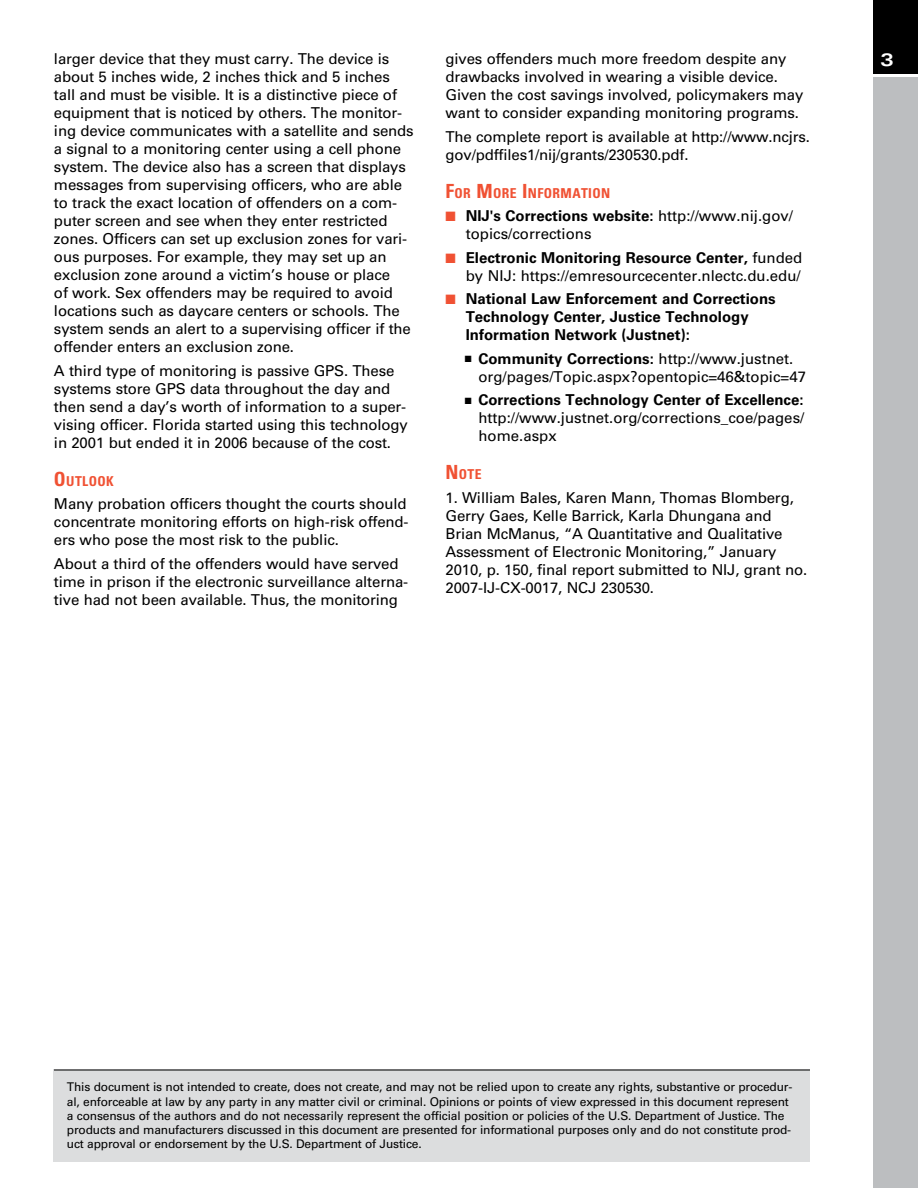
<style>
.page{position:relative;width:918px;height:1188px;background:#fff}
.page>*{position:absolute;margin:0;border:0;box-sizing:border-box;transform-origin:0 0}
.t1{font:700 expanded 18px "Univers LT Std";color:#fff}
.t2{font:15px/18px "Univers LT Std";letter-spacing:-.01em;color:#000}
.t3{font:700 15px/18px "Univers LT Std";color:#000}
.t4{font:700 condensed 13.65px "Univers LT Std";letter-spacing:.03em;color:#f05133}
.t5{font:12px/14.2px "Univers LT Std";letter-spacing:-.015em;color:#000}
.s1{font-size:19.5px}
.s2{color:#f05133}
.s3{font-weight:700}
</style>
<div class="page">
<div style="left:873px;top:77px;width:45px;height:1111px;background:#bcbec0"></div>
<div style="left:873px;top:0;width:45px;height:74px;background:#000"></div>
<div style="left:54px;top:1070px;width:756px;height:92px;background:#dcddde"></div>
<hr style="left:54px;top:1070px;width:756px;height:1px;background:#000">
<p class="t2" style="left:445px;top:50px;width:359px">gives offenders much more freedom despite any drawbacks involved in wearing a visible device.<br>Given the cost savings involved, policymakers may want to consider expanding monitoring programs.</p>
<p class="t2" style="left:445px;top:127px;width:366px">The complete report is available at http://www.ncjrs. gov/pdffiles1/nij/grants/230530.pdf.</p>
<h5 class="t4" style="left:445px;top:185px;width:166px"><span class="s1">F</span>OR <span class="s1">M</span>ORE <span class="s1">I</span>NFORMATION</h5>
<p class="t2" style="left:466px;top:207px;width:329px;text-indent:-20px"><span class="s2">■</span> <span class="s3">NIJ's Corrections website:</span> http://www.nij.gov/ topics/corrections</p>
<p class="t2" style="left:445px;top:249px;width:358px;text-align:right"><span class="s2">■</span> <span class="s3">Electronic Monitoring Resource Center,</span> funded by NIJ: https://emresourcecenter.nlectc.du.edu/</p>
<p class="t3" style="left:466px;top:290px;width:312px;text-indent:-20px"><span class="s2">■</span> National Law Enforcement and Corrections<br>Technology Center, Justice Technology<br>Information Network (Justnet):</p>
<p class="t2" style="left:478px;top:349px;width:329px;text-indent:-13px">■ <span class="s3">Community Corrections:</span> http://www.justnet. org/pages/Topic.aspx?opentopic=46&amp;topic=47</p>
<h5 class="t3" style="left:465px;top:391px;width:340px">■ Corrections Technology Center of Excellence:</h5>
<p class="t2" style="left:478px;top:409px;width:327px">http://www.justnet.org/corrections_coe/pages/ home.aspx</p>
<h5 class="t4" style="left:445px;top:466px;width:38px"><span class="s1">N</span>OTE</h5>
<p class="t2" style="left:445px;top:489px;width:363px">1. William Bales, Karen Mann, Thomas Blomberg, Gerry Gaes, Kelle Barrick, Karla Dhungana and Brian McManus, “A Quantitative and Qualitative Assessment of Electronic Monitoring,” January 2010, p. 150, final report submitted to NIJ, grant no.<br>2007-IJ-CX-0017, NCJ 230530.</p>
<p class="t2" style="left:54px;top:50px;width:337px">larger device that they must carry. The device is</p>
<p class="t1" style="left:881px;top:50px;width:15px">3</p>
<p class="t2" style="left:54px;top:68px;width:361px">about 5 inches wide, 2 inches thick and 5 inches tall and must be visible. It is a distinctive piece of equipment that is noticed by others. The monitor&shy;ing device communicates with a satellite and sends a signal to a monitoring center using a cell phone system. The device also has a screen that displays messages from supervising officers, who are able to track the exact location of offenders on a com&shy;puter screen and see when they enter restricted zones. Officers can set up exclusion zones for vari&shy;ous purposes. For example, they may set up an exclusion zone around a victim’s house or place<br>of work. Sex offenders may be required to avoid locations such as daycare centers or schools. The system sends an alert to a supervising officer if the offender enters an exclusion zone.</p>
<p class="t2" style="left:54px;top:361px;width:355px">A third type of monitoring is passive GPS. These systems store GPS data throughout the day and then send a day’s worth of information to a super&shy;vising officer. Florida started using this technology in 2001 but ended it in 2006 because of the cost.</p>
<h5 class="t4" style="left:54px;top:473px;width:61px"><span class="s1">O</span>UTLOOK</h5>
<p class="t2" style="left:54px;top:495px;width:356px;text-align:justify">Many probation officers thought the courts should concentrate monitoring efforts on high-risk offend&shy;ers who pose the most risk to the public.</p>
<p class="t2" style="left:54px;top:555px;width:356px">About a third of the offenders would have served time in prison if the electronic surveillance alterna&shy;tive had not been available. Thus, the monitoring</p>
<p class="t5" style="left:67px;top:1080px;width:727px">This document is not intended to create, does not create, and may not be relied upon to create any rights, substantive or procedur&shy;al, enforceable at law by any party in any matter civil or criminal. Opinions or points of view expressed in this document represent a consensus of the authors and do not necessarily represent the official position or policies of the U.S. Department of Justice. The products and manufacturers discussed in this document are presented for informational purposes only and do not constitute prod&shy;uct approval or endorsement by the U.S. Department of Justice.</p>
</div>
